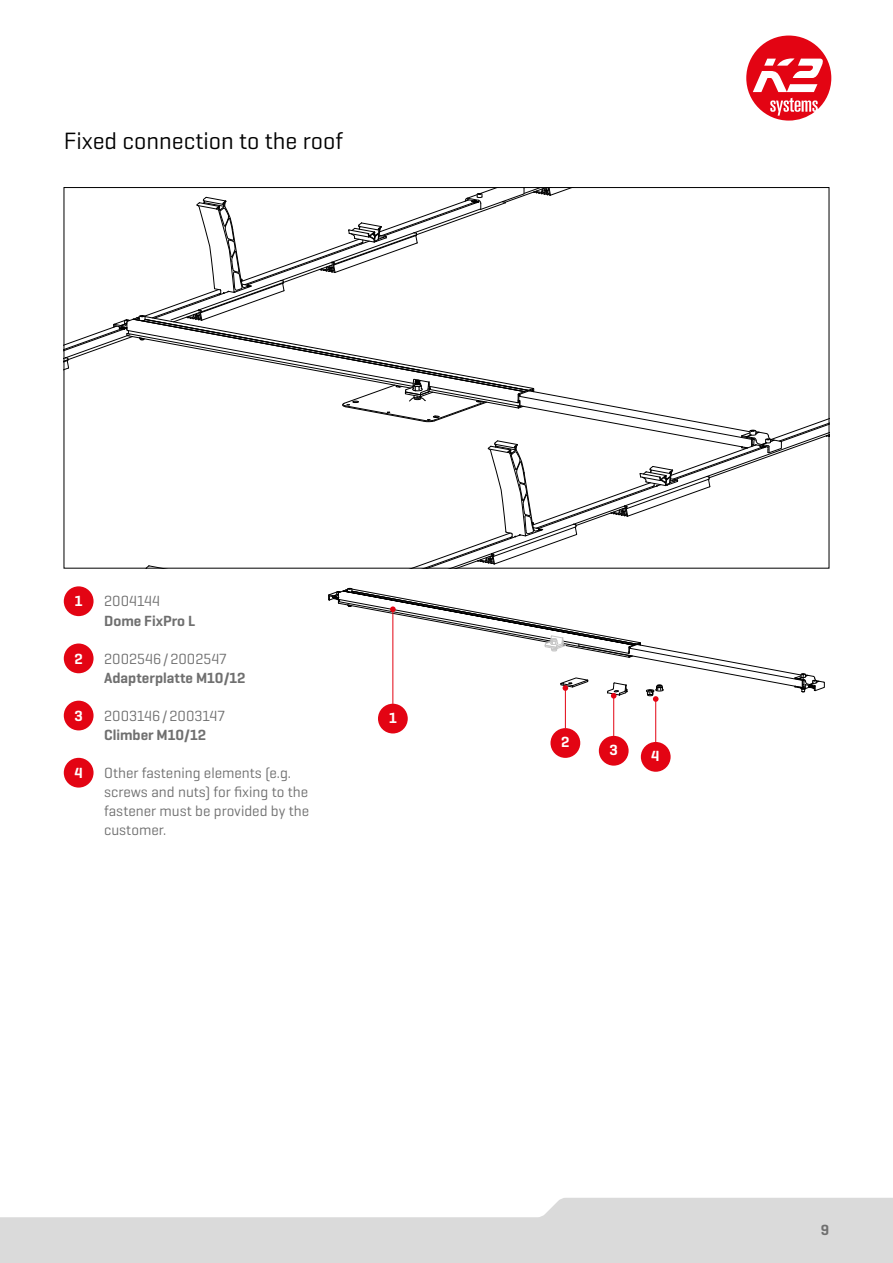
<style>
.page{position:relative;width:893px;height:1263px;background:#fff}
.page>*{position:absolute;margin:0;border:0;box-sizing:border-box;transform-origin:0 0}
.t1{font:24px "K2 Geogrotesque";color:#000}
.t2{font:15px/19px "K2 Geogrotesque";color:#6f6f6f}
.t3{font:600 15px "K2 Geogrotesque";color:#6f6f6f}
.t4{font:600 15px "K2 Geogrotesque";color:#fff}
</style>
<div class="page">
<svg style="left:0;top:1198px;width:893px;height:65px;fill:#dadada"></svg>
<svg style="left:746px;top:36px;width:85px;height:85px"></svg>
<svg style="left:64px;top:187px;width:766px;height:382px"></svg>
<div style="left:378px;top:704px;width:30px;height:29px;background:#e30413;border-radius:50%"></div>
<hr style="left:392px;top:609px;width:1px;height:95px;background:#e30413">
<div style="left:550px;top:728px;width:30px;height:30px;background:#e30413;border-radius:50%"></div>
<hr style="left:565px;top:688px;width:1px;height:40px;background:#e30413">
<div style="left:599px;top:736px;width:30px;height:30px;background:#e30413;border-radius:50%"></div>
<hr style="left:613px;top:696px;width:1px;height:40px;background:#e30413">
<div style="left:641px;top:742px;width:30px;height:30px;background:#e30413;border-radius:50%"></div>
<hr style="left:655px;top:699px;width:1px;height:43px;background:#e30413">
<svg style="left:328px;top:587px;width:497px;height:115px"></svg>
<div style="left:64px;top:586px;width:30px;height:30px;background:#e30413;border-radius:50%"></div>
<div style="left:64px;top:643px;width:30px;height:30px;background:#e30413;border-radius:50%"></div>
<div style="left:64px;top:701px;width:30px;height:29px;background:#e30413;border-radius:50%"></div>
<div style="left:64px;top:758px;width:30px;height:29px;background:#e30413;border-radius:50%"></div>
<h1 class="t1" style="left:64px;top:126px;width:281px">Fixed connection to the roof</h1>
<p class="t4" style="left:75px;top:592px;width:9px">1</p>
<p class="t4" style="left:74px;top:649px;width:10px">2</p>
<p class="t4" style="left:74px;top:706px;width:10px">3</p>
<p class="t4" style="left:74px;top:763px;width:10px">4</p>
<p class="t2" style="left:104px;top:591px;width:57px">2004144</p>
<p class="t3" style="left:104px;top:611px;width:92px">Dome FixPro L</p>
<p class="t2" style="left:104px;top:648px;width:124px">2002546/2002547</p>
<p class="t3" style="left:104px;top:668px;width:143px">Adapterplatte M10/12</p>
<p class="t2" style="left:104px;top:706px;width:122px">2003146/2003147</p>
<p class="t3" style="left:104px;top:725px;width:103px">Climber M10/12</p>
<p class="t2" style="left:104px;top:763px;width:206px">Other fastening elements (e.g. screws and nuts) for fixing to the fastener must be provided by the customer.</p>
<p class="t4" style="left:389px;top:708px;width:9px">1</p>
<p class="t4" style="left:561px;top:733px;width:10px">2</p>
<p class="t4" style="left:609px;top:741px;width:10px">3</p>
<p class="t4" style="left:651px;top:747px;width:10px">4</p>
<p class="t3" style="left:821px;top:1221px;width:10px">9</p>
</div>
